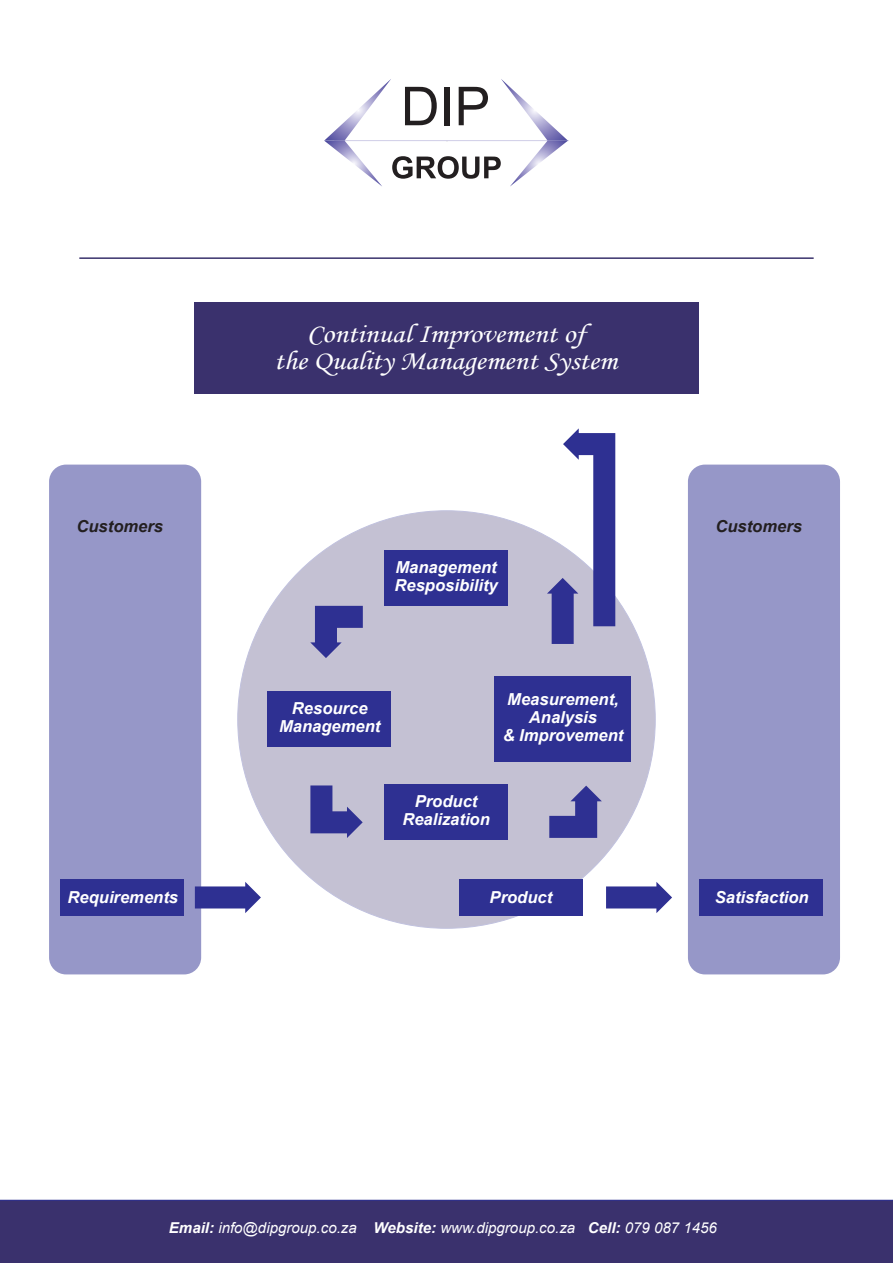
<style>
.page{position:relative;width:893px;height:1263px;background:#fff}
.page>*{position:absolute;margin:0;border:0;box-sizing:border-box;transform-origin:0 0}
.t1{font:27px/27px "Monotype Corsiva";color:#fff;text-align:center;scale:1.1 1}
.t2{font:italic 700 16.5px/18px "Arial";color:#fff;text-align:center}
.t3{font:italic 700 16.5px "Arial";color:#231f20}
.t4{font:italic 15px "Arial";color:#fff}
.s1{font-weight:700}
</style>
<div class="page">
<div style="left:194px;top:302px;width:505px;height:91px;background:#3a316d"></div>
<div style="left:0;top:1200px;width:893px;height:63px;background:#3a316d"></div>
<div style="left:49px;top:465px;width:152px;height:509px;background:#9697c8;border-radius:17px"></div>
<div style="left:61px;top:879px;width:123px;height:37px;background:#2e3092"></div>
<hr style="left:334px;top:140px;width:235px;height:1px;background:#d3d1e9">
<svg style="left:324px;top:79px;width:244px;height:108px"></svg>
<hr style="left:79px;top:257px;width:735px;height:2px;background:#3a326c">
<div style="left:238px;top:511px;width:417px;height:417px;background:#c4c1d3;border-radius:50%"></div>
<div style="left:459px;top:879px;width:123px;height:37px;background:#2e3092"></div>
<div style="left:384px;top:550px;width:124px;height:56px;background:#2e3092"></div>
<div style="left:384px;top:784px;width:124px;height:55px;background:#2e3092"></div>
<div style="left:267px;top:691px;width:124px;height:56px;background:#2e3092"></div>
<div style="left:494px;top:676px;width:137px;height:86px;background:#2e3092"></div>
<svg style="left:195px;top:882px;width:66px;height:31px"></svg>
<div style="left:688px;top:465px;width:152px;height:509px;background:#9697c8;border-radius:17px"></div>
<div style="left:699px;top:879px;width:124px;height:37px;background:#2e3092"></div>
<svg style="left:606px;top:882px;width:66px;height:31px"></svg>
<svg style="left:310px;top:606px;width:53px;height:52px"></svg>
<svg style="left:310px;top:785px;width:53px;height:53px"></svg>
<svg style="left:549px;top:786px;width:53px;height:52px"></svg>
<svg style="left:547px;top:428px;width:68px;height:216px"></svg>
<p class="t3" style="left:77px;top:515px;width:88px">Customers</p>
<h1 class="t1" style="left:274px;top:320px;width:313px">Continual Improvement of<br>the Quality Management System</h1>
<p class="t2" style="left:394px;top:559px;width:105px;text-align:left">Management<br>Resposibility</p>
<p class="t2" style="left:279px;top:700px;width:103px">Resource<br>Management</p>
<p class="t2" style="left:503px;top:691px;width:122px">Measurement,<br>Analysis<br>&amp; Improvement</p>
<p class="t2" style="left:402px;top:792px;width:89px">Product<br>Realization</p>
<p class="t2" style="left:68px;top:888px;width:112px">Requirements</p>
<p class="t2" style="left:490px;top:888px;width:64px">Product</p>
<p class="t3" style="left:715px;top:515px;width:88px">Customers</p>
<p class="t2" style="left:715px;top:888px;width:96px">Satisfaction</p>
<p class="t4" style="left:169px;top:1218px;width:550px"><span class="s1">Email:</span> info@dipgroup.co.za <span class="s1">Website:</span> www.dipgroup.co.za <span class="s1">Cell:</span> 079 087 1456</p>
</div>
